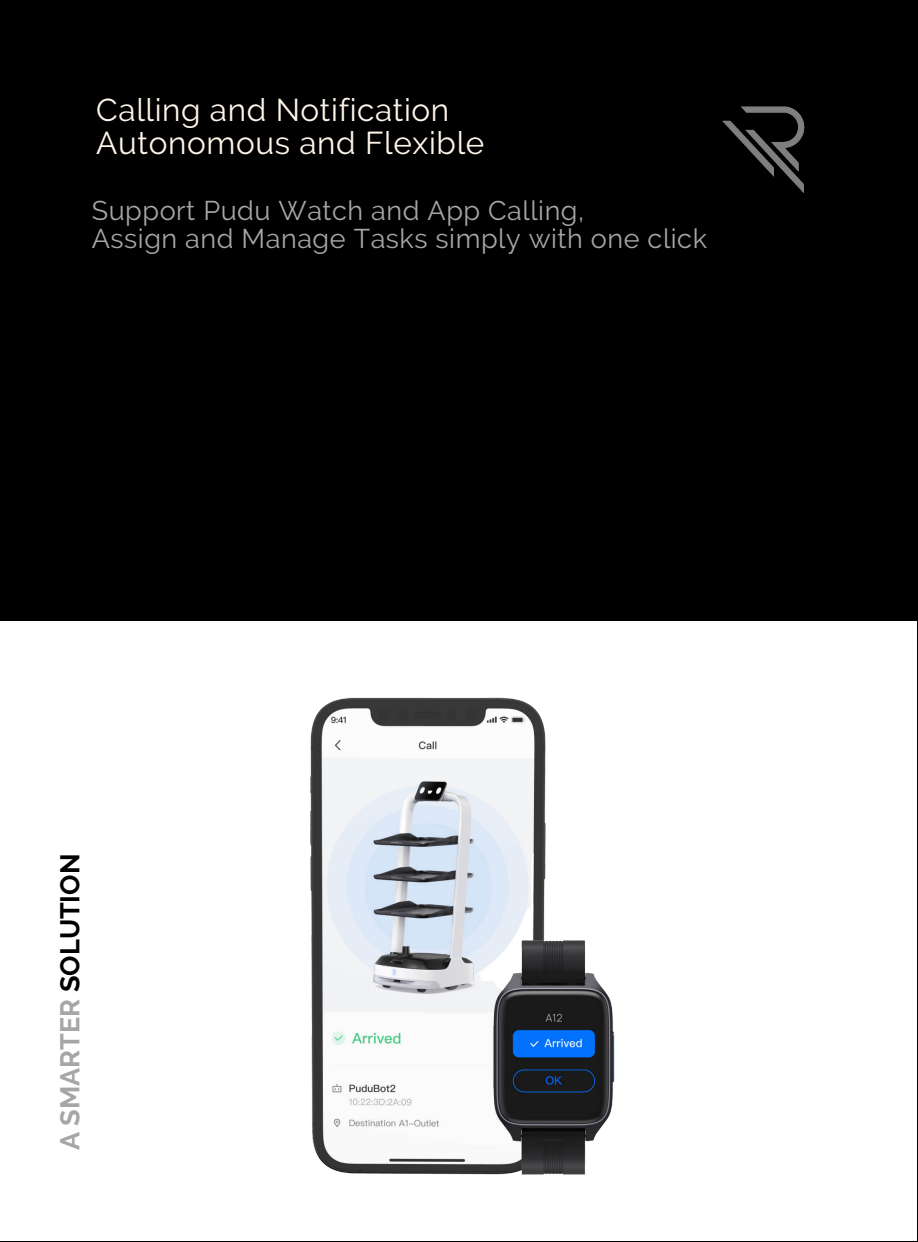
<style>
.page{position:relative;width:918px;height:1242px;background:#000}
.page>*{position:absolute;margin:0;border:0;box-sizing:border-box;transform-origin:0 0}
.t1{font:31.5px/32.7px "Raleway";letter-spacing:.02em;color:#fff6ea}
.t2{font:27px/28.2px "Raleway";letter-spacing:.02em;color:#a6a6a6}
.t3{font:700 27px "Raleway";color:#a6a6a6}
.s1{color:#000}
</style>
<div class="page">
<div style="left:0;top:621px;width:917px;height:620px;background:#fff"></div>
<img style="left:310px;top:697px;width:305px;height:478px">
<img style="left:722px;top:106px;width:83px;height:87px">
<p class="t1" style="left:96px;top:94px;width:390px">Calling and Notification<br>Autonomous and Flexible</p>
<p class="t2" style="left:92px;top:196px;width:617px">Support Pudu Watch and App Calling,<br>Assign and Manage Tasks simply with one click</p>
<p class="t3" style="left:54px;top:1150px;width:298px;rotate:-90deg">A SMARTER <span class="s1">SOLUTION</span></p>
</div>
